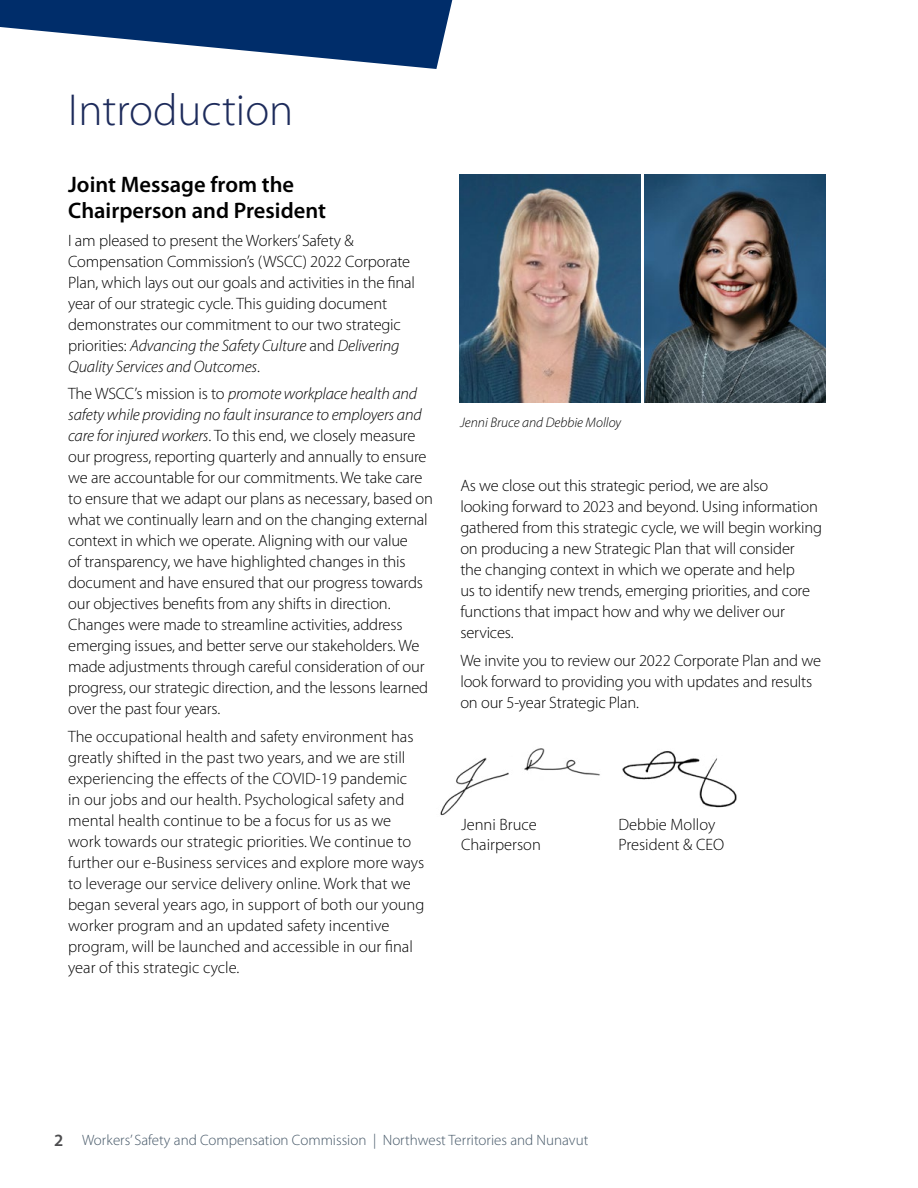
<style>
.page{position:relative;width:918px;height:1188px;background:#fff}
.page>*{position:absolute;margin:0;border:0;box-sizing:border-box;transform-origin:0 0}
.t1{font:300 45px "Myriad Pro";color:#1d2b5b}
.t2{font:600 22.5px/25.5px "Myriad Pro";color:#000}
.t3{font:300 16.5px/21px "Myriad Pro";letter-spacing:-.01em;color:#000}
.t4{font:300 15px "Myriad Pro";color:#455767}
.t5{font:italic 300 13.8px "Myriad Pro";color:#000}
.s1{font-style:italic}
.s2{font-weight:600;font-size:17.25px;color:#4d4d4f}
</style>
<div class="page">
<svg style="left:0;top:0;width:452px;height:69px"></svg>
<img style="left:644px;top:175px;width:181px;height:228px">
<img style="left:460px;top:175px;width:181px;height:228px">
<img style="left:622px;top:751px;width:115px;height:57px">
<img style="left:440px;top:748px;width:160px;height:68px">
<h1 class="t1" style="left:68px;top:83px;width:227px">Introduction</h1>
<h2 class="t2" style="left:68px;top:172px;width:259px">Joint Message from the<br>Chairperson and President</h2>
<p class="t3" style="left:68px;top:229px;width:348px">I am pleased to present the Workers’ Safety &amp; Compensation Commission’s (WSCC) 2022 Corporate Plan, which lays out our goals and activities in the final year of our strategic cycle. This guiding document demonstrates our commitment to our two strategic priorities: <span class="s1">Advancing the Safety Culture</span> and <span class="s1">Delivering Quality Services and Outcomes</span>.</p>
<p class="t3" style="left:68px;top:383px;width:366px">The WSCC’s mission is to <span class="s1">promote workplace health and safety while providing no fault insurance to employers and care for injured workers</span>. To this end, we closely measure our progress, reporting quarterly and annually to ensure we are accountable for our commitments. We take care to ensure that we adapt our plans as necessary, based on what we continually learn and on the changing external context in which we operate. Aligning with our value<br>of transparency, we have highlighted changes in this document and have ensured that our progress towards our objectives benefits from any shifts in direction.<br>Changes were made to streamline activities, address emerging issues, and better serve our stakeholders. We made adjustments through careful consideration of our progress, our strategic direction, and the lessons learned over the past four years.</p>
<p class="t3" style="left:68px;top:726px;width:358px">The occupational health and safety environment has greatly shifted in the past two years, and we are still experiencing the effects of the COVID-19 pandemic<br>in our jobs and our health. Psychological safety and mental health continue to be a focus for us as we work towards our strategic priorities. We continue to further our e-Business services and explore more ways to leverage our service delivery online. Work that we began several years ago, in support of both our young worker program and an updated safety incentive program, will be launched and accessible in our final year of this strategic cycle.</p>
<p class="t5" style="left:460px;top:414px;width:163px">Jenni Bruce and Debbie Molloy</p>
<p class="t3" style="left:460px;top:475px;width:363px">As we close out this strategic period, we are also<br>looking forward to 2023 and beyond. Using information gathered from this strategic cycle, we will begin working on producing a new Strategic Plan that will consider<br>the changing context in which we operate and help<br>us to identify new trends, emerging priorities, and core functions that impact how and why we deliver our services.</p>
<p class="t3" style="left:460px;top:649px;width:362px">We invite you to review our 2022 Corporate Plan and we look forward to providing you with updates and results on our 5-year Strategic Plan.</p>
<p class="t3" style="left:461px;top:815px;width:81px;line-height:19.8px">Jenni Bruce<br>Chairperson</p>
<p class="t3" style="left:619px;top:815px;width:107px;line-height:19.8px">Debbie Molloy<br>President &amp; CEO</p>
<p class="t4" style="left:54px;top:1131px;width:536px"><span class="s2">2</span> Workers’ Safety and Compensation Commission | Northwest Territories and Nunavut</p>
</div>
